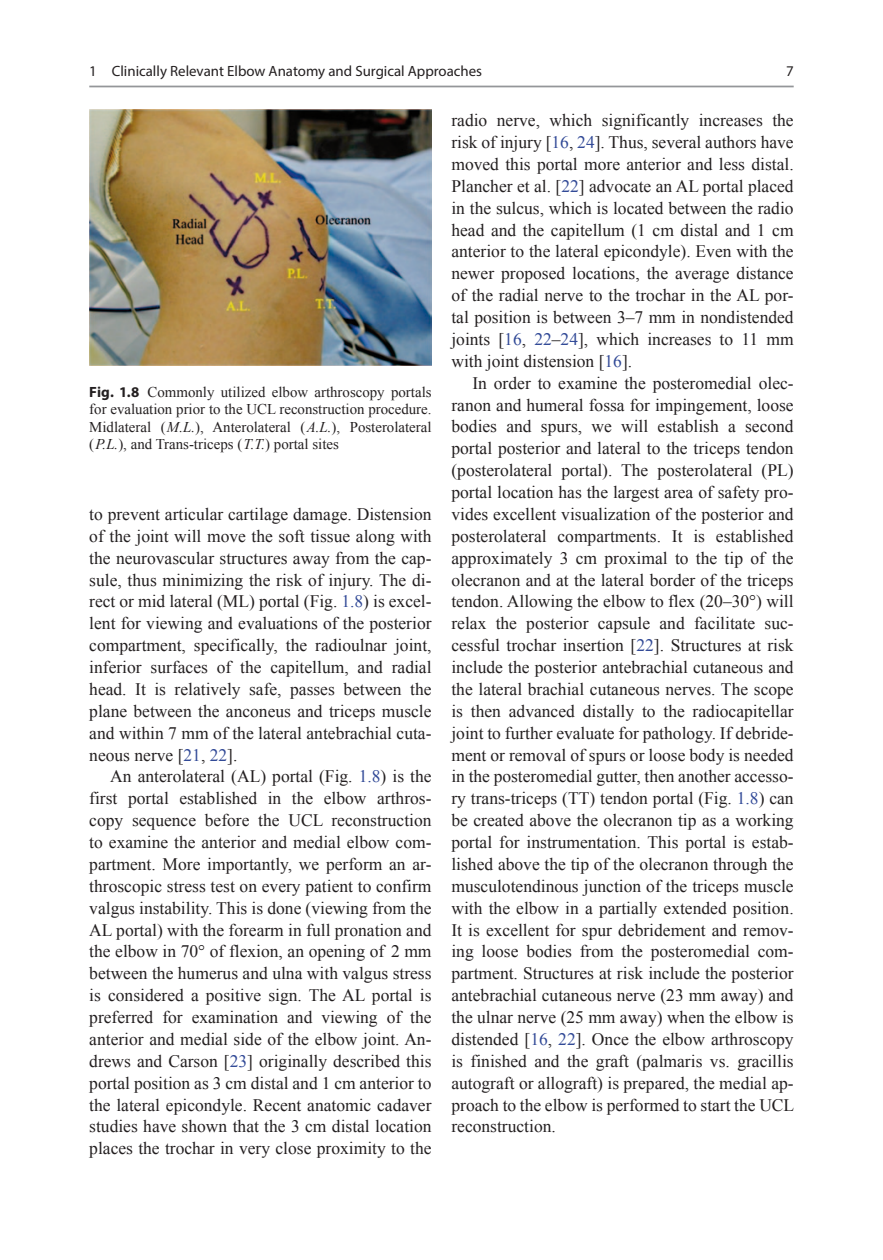
<style>
.page{position:relative;width:883px;height:1260px;background:#fff}
.page>*{position:absolute;margin:0;border:0;box-sizing:border-box;transform-origin:0 0}
.t1{font:17.5px/21.9px "Times New Roman";color:#231f20;text-align:justify}
.t2{font:14.88px/17.5px "Times New Roman";color:#231f20}
.t3{font:14.88px/17.5px "Times New Roman PSMT22";color:#231f20}
.t4{font:14.88px "Myriad Pro Regular 3";color:#231f20}
.t5{font:14.88px "Myriad Pro Regular 2";color:#231f20}
.s1{font-family:"Myriad Pro Bold 2"}
.s2{font-family:"Times New Roman PS Italic MT2"}
.s3{font-family:"Times New Roman"}
.s4{color:#324a97}
</style>
<div class="page">
<hr style="left:89px;top:86px;width:705px;height:1px;background:#949699">
<img style="left:89px;top:109px;width:343px;height:257px">
<p class="t4" style="left:89px;top:62px;width:394px">1 Clinically Relevant Elbow Anatomy and Surgical Approaches</p>
<p class="t5" style="left:786px;top:62px;width:9px">7</p>
<p class="t2" style="left:89px;top:383px;width:344px"><span class="s1">Fig. 1.8</span> Commonly utilized elbow arthroscopy portals for evaluation prior to the UCL reconstruction procedure.</p>
<p class="t3" style="left:89px;top:418px;width:344px">Midlateral ( <span class="s2">M.L.</span>), Anterolateral ( <span class="s2">A.L.</span><span class="s3">), Posterolateral </span>( <span class="s2">P.L.</span>), and Trans-triceps ( <span class="s2">T.T.</span><span class="s3">) portal sites</span></p>
<p class="t1" style="left:89px;top:503px;width:344px">to prevent articular cartilage damage. Distension of the joint will move the soft tissue along with the neurovascular structures away from the cap&shy;sule, thus minimizing the risk of injury. The di&shy;rect or mid lateral (ML) portal (Fig. <span class="s4">1.8</span>) is excel&shy;lent for viewing and evaluations of the posterior compartment, specifically, the radioulnar joint, inferior surfaces of the capitellum, and radial head. It is relatively safe, passes between the plane between the anconeus and triceps muscle and within 7 mm of the lateral antebrachial cuta&shy;neous nerve [<span class="s4">21</span>, <span class="s4">22</span>].</p>
<p class="t1" style="left:89px;top:765px;width:344px;text-indent:21px">An anterolateral (AL) portal (Fig. <span class="s4">1.8</span>) is the first portal established in the elbow arthros&shy;copy sequence before the UCL reconstruction to examine the anterior and medial elbow com&shy;partment. More importantly, we perform an ar&shy;throscopic stress test on every patient to confirm valgus instability. This is done (viewing from the AL portal) with the forearm in full pronation and the elbow in 70° of flexion, an opening of 2 mm between the humerus and ulna with valgus stress is considered a positive sign. The AL portal is preferred for examination and viewing of the anterior and medial side of the elbow joint. An&shy;drews and Carson [<span class="s4">23</span>] originally described this portal position as 3 cm distal and 1 cm anterior to the lateral epicondyle. Recent anatomic cadaver studies have shown that the 3 cm distal location places the trochar in very close proximity to the</p>
<p class="t1" style="left:451px;top:109px;width:344px">radio nerve, which significantly increases the risk of injury [<span class="s4">16</span>, <span class="s4">24</span>]. Thus, several authors have moved this portal more anterior and less distal.<br>Plancher et al. [<span class="s4">22</span>] advocate an AL portal placed in the sulcus, which is located between the radio head and the capitellum (1 cm distal and 1 cm anterior to the lateral epicondyle). Even with the newer proposed locations, the average distance of the radial nerve to the trochar in the AL por&shy;tal position is between 3–7 mm in nondistended joints [<span class="s4">16</span>, <span class="s4">22</span>–<span class="s4">24</span>], which increases to 11 mm with joint distension [<span class="s4">16</span>].</p>
<p class="t1" style="left:451px;top:372px;width:344px;text-indent:21px">In order to examine the posteromedial olec&shy;ranon and humeral fossa for impingement, loose bodies and spurs, we will establish a second portal posterior and lateral to the triceps tendon (posterolateral portal). The posterolateral (PL) portal location has the largest area of safety pro&shy;vides excellent visualization of the posterior and posterolateral compartments. It is established approximately 3 cm proximal to the tip of the olecranon and at the lateral border of the triceps tendon. Allowing the elbow to flex (20–30°) will relax the posterior capsule and facilitate suc&shy;cessful trochar insertion [<span class="s4">22</span>]. Structures at risk include the posterior antebrachial cutaneous and the lateral brachial cutaneous nerves. The scope is then advanced distally to the radiocapitellar joint to further evaluate for pathology. If debride&shy;ment or removal of spurs or loose body is needed in the posteromedial gutter, then another accesso&shy;ry trans-triceps (TT) tendon portal (Fig. <span class="s4">1.8</span>) can be created above the olecranon tip as a working portal for instrumentation. This portal is estab&shy;lished above the tip of the olecranon through the musculotendinous junction of the triceps muscle with the elbow in a partially extended position.<br>It is excellent for spur debridement and remov&shy;ing loose bodies from the posteromedial com&shy;partment. Structures at risk include the posterior antebrachial cutaneous nerve (23 mm away) and the ulnar nerve (25 mm away) when the elbow is distended [<span class="s4">16</span>, <span class="s4">22</span>]. Once the elbow arthroscopy is finished and the graft (palmaris vs. gracillis autograft or allograft) is prepared, the medial ap&shy;proach to the elbow is performed to start the UCL reconstruction.</p>
</div>
